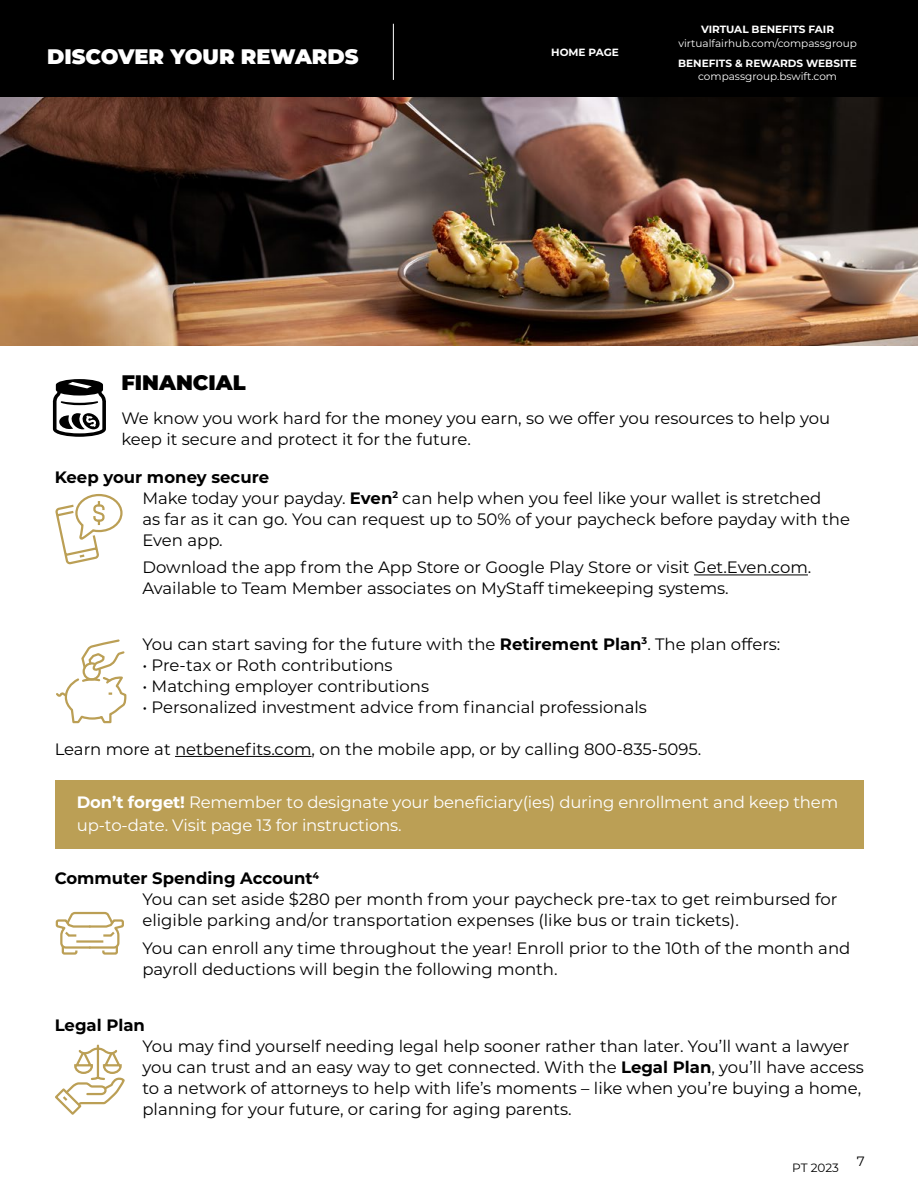
<style>
.page{position:relative;width:918px;height:1188px;background:#fff}
.page>*{position:absolute;margin:0;border:0;box-sizing:border-box;transform-origin:0 0}
.t1{font:900 21px "Montserrat";color:#fff}
.t2{font:900 21px "Montserrat";color:#000}
.t3{font:16.5px/21px "Montserrat";color:#000}
.t4{font:16.5px/22.6px "Montserrat";letter-spacing:-.01em;color:#fff}
.t5{font:700 16.5px "Montserrat";color:#000}
.t6{font:13.5px "Montserrat";color:#000}
.t7{font:12px "Montserrat";color:#000}
.t8{font:10.5px "Montserrat";color:#fff}
.t9{font:700 10.5px "Montserrat";color:#fff}
.s1{font-weight:700}
.s2{font-style:inherit}
</style>
<div class="page">
<svg style="left:53px;top:379px;width:53px;height:58px"></svg>
<hr style="left:694px;top:575px;width:114px;height:1px;background:#000">
<hr style="left:175px;top:756px;width:137px;height:1px;background:#000">
<div style="left:55px;top:780px;width:809px;height:69px;background:#bb9f55"></div>
<svg style="left:55px;top:494px;width:68px;height:71px"></svg>
<svg style="left:56px;top:639px;width:71px;height:85px"></svg>
<div style="left:0;top:0;width:918px;height:102px;background:#000"></div>
<hr style="left:393px;top:24px;width:1px;height:56px;background:#fff">
<svg style="left:55px;top:1044px;width:70px;height:71px"></svg>
<svg style="left:55px;top:911px;width:69px;height:44px"></svg>
<hr style="left:76px;top:940px;width:27px;height:3px;background:#bb9f55">
<img style="left:0;top:97px;width:918px;height:249px">
<p class="t1" style="left:47px;top:40px;width:313px">DISCOVER YOUR REWARDS</p>
<p class="t9" style="left:551px;top:45px;width:69px">HOME PAGE</p>
<p class="t9" style="left:701px;top:22px;width:135px">VIRTUAL BENEFITS FAIR</p>
<p class="t8" style="left:678px;top:36px;width:180px">virtualfairhub.com/compassgroup</p>
<p class="t9" style="left:678px;top:55px;width:180px">BENEFITS &amp; REWARDS WEBSITE</p>
<p class="t8" style="left:698px;top:69px;width:140px">compassgroup.bswift.com</p>
<p class="t2" style="left:121px;top:366px;width:126px">FINANCIAL</p>
<p class="t3" style="left:121px;top:407px;width:710px">We know you work hard for the money you earn, so we offer you resources to help you keep it secure and protect it for the future.</p>
<p class="t3" style="left:142px;top:466px;width:709px;text-indent:-88px"><span class="s1">Keep your money secure<br></span>Make today your payday. <span class="s1">Even</span><sup>2</sup> can help when you feel like your wallet is stretched<br>as far as it can go. You can request up to 50% of your paycheck before payday with the Even app.</p>
<p class="t3" style="left:142px;top:556px;width:670px">Download the app from the App Store or Google Play Store or visit Get.Even.com.<br>Available to Team Member associates on MyStaff timekeeping systems.</p>
<p class="t3" style="left:142px;top:633px;width:640px">You can start saving for the future with the <span class="s1">Retirement Plan</span><sup>3</sup>. The plan offers:</p>
<p class="t3" style="left:142px;top:654px;width:252px">• Pre-tax or Roth contributions</p>
<p class="t3" style="left:142px;top:675px;width:288px">• Matching employer contributions</p>
<p class="t3" style="left:142px;top:696px;width:506px">• Personalized investment advice from financial professionals</p>
<p class="t3" style="left:55px;top:738px;width:648px">Learn more at netbenefits.com, on the mobile app, or by calling 800-835-5095.</p>
<p class="t4" style="left:77px;top:790px;width:763px"><span class="s1">Don’t forget!</span> Remember to designate your beneficiary(ies) during enrollment and keep them up-to-date. Visit page 1<span class="s2">3</span> for instructions.</p>
<p class="t3" style="left:142px;top:867px;width:697px;text-indent:-88px"><span class="s1">Commuter Spending Account</span><sup>4<br></sup>You can set aside $280 per month from your paycheck pre-tax to get reimbursed for eligible parking and/or transportation expenses (like bus or train tickets).</p>
<p class="t3" style="left:142px;top:937px;width:709px">You can enroll any time throughout the year! Enroll prior to the 10th of the month and payroll deductions will begin the following month.</p>
<p class="t5" style="left:55px;top:1013px;width:92px">Legal Plan</p>
<p class="t3" style="left:142px;top:1035px;width:723px">You may find yourself needing legal help sooner rather than later. You’ll want a lawyer you can trust and an easy way to get connected. With the <span class="s1">Legal Plan</span>, you’ll have access to a network of attorneys to help with life’s moments – like when you’re buying a home, planning for your future, or caring for aging parents.</p>
<p class="t7" style="left:792px;top:1159px;width:48px">PT 2023</p>
<p class="t6" style="left:857px;top:1152px;width:9px">7</p>
</div>
